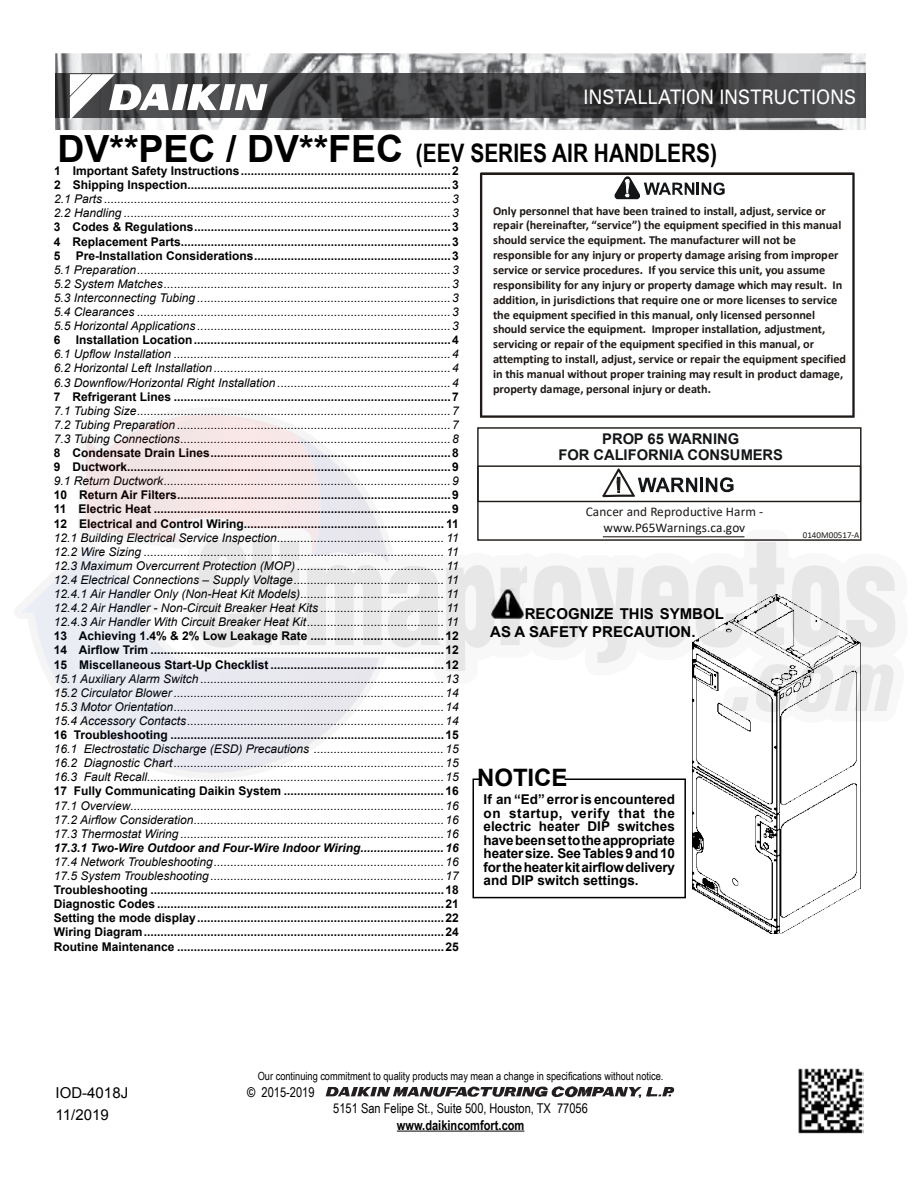
<style>
.page{position:relative;width:918px;height:1188px;background:#fff}
.page>*{position:absolute;margin:0;border:0;box-sizing:border-box;transform-origin:0 0}
.t1{font:700 25.5px "Arial Narrow";color:#000}
.t2{font:700 24px "Arial";letter-spacing:-.005em;color:#000}
.t3{font:19.95px "Univers";letter-spacing:-.005em;color:#fff;scale:.91 1}
.t4{font:700 15px/18px "Arial";color:#000}
.t5{font:15px/21.3px "Arial";color:#000}
.t6{font:700 14.7px/16.2px "Arial";color:#131516;text-align:center}
.t7{font:700 13.5px/13.5px "Arial";letter-spacing:-.005em;color:#000;text-align:justify}
.t8{font:13.5px "Arial Narrow";color:#000}
.t9{font:700 13.5px "Arial Narrow";color:#000}
.t10{font:13.35px/16.2px "Calibri";letter-spacing:.01em;color:#1f1a17;text-align:center}
.t11{font:700 12.3px/14.9px "Calibri";letter-spacing:-.01em;color:#1f1a17}
.t12{font:italic 12px/14.1px "Arial";color:#000;text-align:justify}
.t13{font:700 12px/14.1px "Arial";color:#000;text-align:justify}
.t14{font:italic 700 12px "Arial";color:#000}
.t15{font:11.25px "Arial Narrow";color:#000}
.t16{font:9px "Calibri";letter-spacing:.015em;color:#1f1a17}
.s1{font-family:"Arial";font-size:37.5px}
.s2{color:#131516}
.s3{font-weight:700}
</style>
<div class="page">
<hr style="left:397px;top:1131px;width:127px;height:1px;background:#000">
<svg style="left:326px;top:1086px;width:348px;height:12px"></svg>
<img style="left:55px;top:53px;width:811px;height:77px">
<img style="left:55px;top:73px;width:811px;height:45px">
<svg style="left:70px;top:74px;width:198px;height:46px"></svg>
<img style="left:693px;top:790px;width:167px;height:143px">
<div style="left:472px;top:778px;width:214px;height:120px;border:2px solid #000"></div>
<svg style="left:480px;top:172px;width:375px;height:226px"></svg>
<img style="left:798px;top:1068px;width:66px;height:66px">
<img style="left:22px;top:398px;width:874px;height:392px">
<h3 class="t3" style="left:583px;top:84px;width:301px">INSTALLATION INSTRUCTIONS</h3>
<h1 class="t1" style="left:57px;top:133px;width:661px"><span class="s1">DV**PEC / DV**FEC</span> (EEV SERIES AIR HANDLERS)</h1>
<p class="t13" style="left:54px;top:164px;width:406px">1 Important Safety Instructions...............................................................2<br>2 Shipping Inspection...............................................................................3</p>
<p class="t12" style="left:54px;top:192px;width:407px">2.1 Parts ........................................................................................................3<br>2.2 Handling ..................................................................................................3</p>
<p class="t13" style="left:54px;top:221px;width:407px">3 Codes &amp; Regulations.............................................................................3<br>4 Replacement Parts.................................................................................3<br>5</p>
<p class="t11" style="left:493px;top:203px;width:354px">Only personnel that have been trained to install, adjust, service or repair (hereinafter, “service”) the equipment specified in this manual should service the equipment. The manufacturer will not be responsible for any injury or property damage arising from improper service or service procedures. If you service this unit, you assume responsibility for any injury or property damage which may result. In addition, in jurisdictions that require one or more licenses to service the equipment specified in this manual, only licensed personnel should service the equipment. Improper installation, adjustment, servicing or repair of the equipment specified in this manual, or attempting to install, adjust, service or repair the equipment specified in this manual without proper training may result in product damage, property damage, personal injury or death.</p>
<p class="t13" style="left:76px;top:249px;width:384px">Pre-Installation Considerations...........................................................3</p>
<p class="t12" style="left:54px;top:263px;width:407px">5.1 Preparation..............................................................................................3<br>5.2 System Matches......................................................................................3<br>5.3 Interconnecting Tubing ............................................................................3<br>5.4 Clearances ..............................................................................................3<br>5.5 Horizontal Applications ............................................................................3</p>
<p class="t13" style="left:54px;top:333px;width:8px">6</p>
<p class="t13" style="left:76px;top:333px;width:384px">Installation Location.............................................................................4</p>
<p class="t12" style="left:54px;top:347px;width:406px">6.1 Upflow Installation ...................................................................................4<br>6.2 Horizontal Left Installation .......................................................................4<br>6.3 Downflow/Horizontal Right Installation ....................................................4</p>
<p class="t13" style="left:54px;top:390px;width:406px">7 Refrigerant Lines ...................................................................................7</p>
<p class="t12" style="left:54px;top:404px;width:406px">7.1 Tubing Size..............................................................................................7<br>7.2 Tubing Preparation ..................................................................................7<br>7.3 Tubing Connections.................................................................................8</p>
<p class="t13" style="left:54px;top:446px;width:406px">8 Condensate Drain Lines........................................................................8<br>9 Ductwork.................................................................................................9</p>
<p class="t12" style="left:54px;top:474px;width:406px">9.1 Return Ductwork......................................................................................9</p>
<p class="t13" style="left:54px;top:488px;width:406px">10 Return Air Filters..................................................................................9<br>11 Electric Heat .........................................................................................9<br>12 Electrical and Control Wiring............................................................ 11</p>
<p class="t12" style="left:54px;top:531px;width:407px">12.1 Building Electrical Service Inspection.................................................. 11<br>12.2 Wire Sizing .......................................................................................... 11<br>12.3 Maximum Overcurrent Protection (MOP) ............................................ 11<br>12.4 Electrical Connections – Supply Voltage............................................. 11<br>12.4.1 Air Handler Only (Non-Heat Kit Models)........................................... 11<br>12.4.2 Air Handler - Non-Circuit Breaker Heat Kits ..................................... 11<br>12.4.3 Air Handler With Circuit Breaker Heat Kit......................................... 11</p>
<p class="t13" style="left:54px;top:629px;width:406px">13 Achieving 1.4% &amp; 2% Low Leakage Rate ........................................12<br>14 Airflow Trim ........................................................................................12<br>15 Miscellaneous Start-Up Checklist ....................................................12</p>
<p class="t12" style="left:54px;top:672px;width:407px">15.1 Auxiliary Alarm Switch .........................................................................13<br>15.2 Circulator Blower.................................................................................14<br>15.3 Motor Orientation.................................................................................14<br>15.4 Accessory Contacts.............................................................................14</p>
<p class="t13" style="left:54px;top:728px;width:406px">16 Troubleshooting ..................................................................................15</p>
<p class="t12" style="left:54px;top:742px;width:406px">16.1 Electrostatic Discharge (ESD) Precautions .......................................15<br>16.2 Diagnostic Chart.................................................................................15<br>16.3 Fault Recall.........................................................................................15</p>
<p class="t13" style="left:54px;top:785px;width:406px">17 Fully Communicating Daikin System ................................................16</p>
<p class="t12" style="left:54px;top:798px;width:406px">17.1 Overview..............................................................................................16<br>17.2 Airflow Consideration...........................................................................16<br>17.3 Thermostat Wiring ...............................................................................16</p>
<p class="t14" style="left:54px;top:840px;width:406px">17.3.1 Two-Wire Outdoor and Four-Wire Indoor Wiring.........................16</p>
<p class="t12" style="left:54px;top:855px;width:406px">17.4 Network Troubleshooting.....................................................................16<br>17.5 System Troubleshooting......................................................................17</p>
<p class="t13" style="left:54px;top:883px;width:406px">Troubleshooting ........................................................................................18<br>Diagnostic Codes ......................................................................................21<br>Setting the mode display..........................................................................22<br>Wiring Diagram..........................................................................................24<br>Routine Maintenance ................................................................................25</p>
<p class="t6" style="left:558px;top:431px;width:226px">PROP 65 WARNING<br>FOR CALIFORNIA CONSUMERS</p>
<p class="t10" style="left:586px;top:503px;width:179px">Cancer and Reproductive Harm <span class="s2">- www.P65Warnings.ca.gov</span></p>
<p class="t16" style="left:803px;top:529px;width:58px">0140M00517-A</p>
<p class="t4" style="left:490px;top:605px;width:235px;text-indent:34px">RECOGNIZE THIS SYMBOL<br>AS A SAFETY PRECAUTION.</p>
<h2 class="t2" style="left:477px;top:762px;width:92px">NOTICE</h2>
<p class="t7" style="left:484px;top:793px;width:193px">If an “Ed” error is encountered on startup, verify that the electric heater DIP switches havebeensettotheappropriate heatersize. SeeTables9and10 fortheheaterkitairflowdelivery and DIP switch settings.</p>
<p class="t5" style="left:56px;top:1083px;width:74px">IOD-4018J<br>11/2019</p>
<p class="t15" style="left:258px;top:1068px;width:407px">Our continuing commitment to quality products may mean a change in specifications without notice.</p>
<p class="t8" style="left:247px;top:1082px;width:69px"><span class="s3">©</span> 2015-2019</p>
<p class="t8" style="left:333px;top:1098px;width:256px">5151 San Felipe St., Suite 500, Houston, TX 77056</p>
<p class="t9" style="left:397px;top:1115px;width:129px">www.daikincomfort.com</p>
</div>
